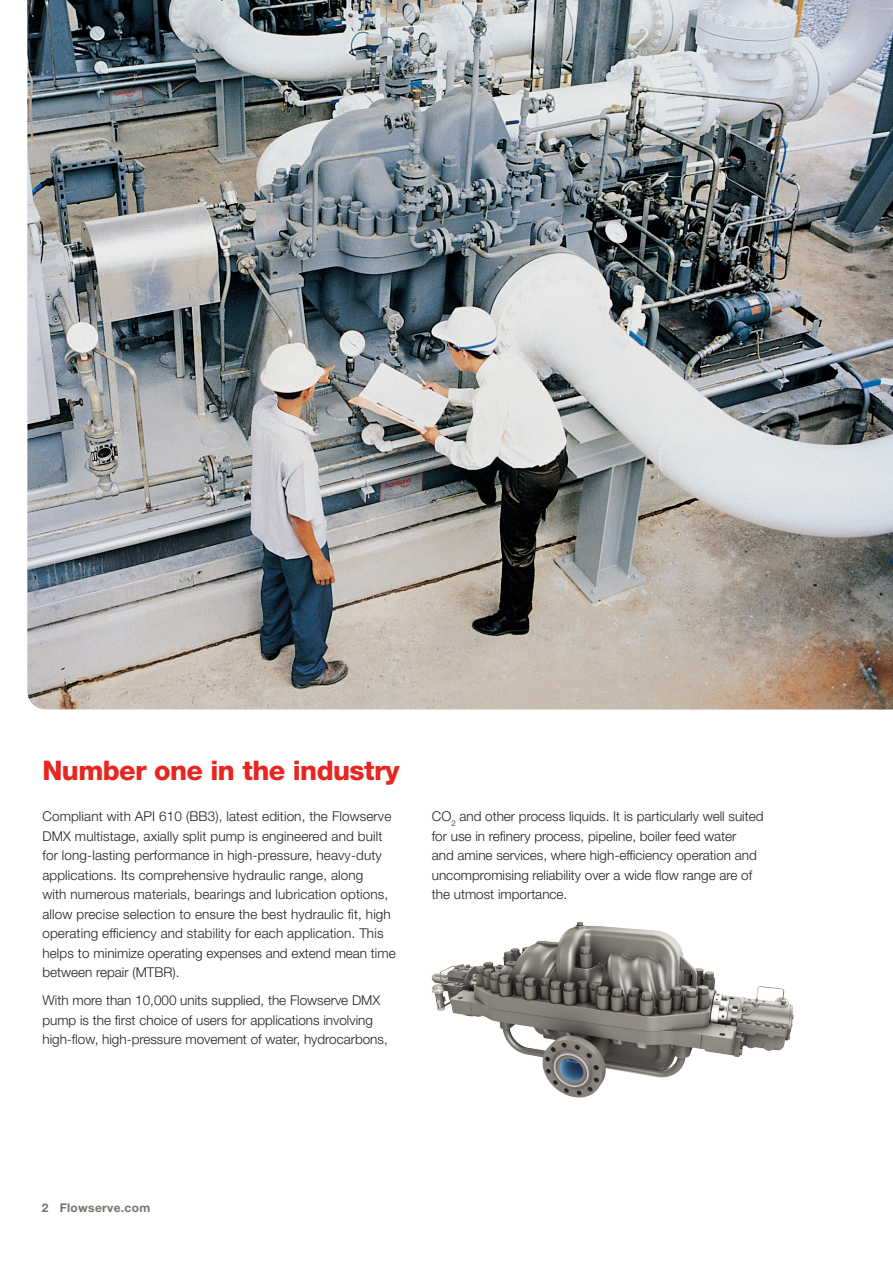
<style>
.page{position:relative;width:893px;height:1263px;background:#fff}
.page>*{position:absolute;margin:0;border:0;box-sizing:border-box;transform-origin:0 0}
.Headline_Level_1__re{font:800 27px "Helvetica Neue LT Std";letter-spacing:-.02em;color:#e72621}
.Body_copy{font:300 13.5px/19.5px "Helvetica Neue LT Std";color:#231f20}
.t1{font:700 12px "Helvetica Neue LT Std";letter-spacing:.025em;color:#79716c}
</style>
<div class="page">
<img style="left:27px;top:0;width:866px;height:709px">
<img style="left:431px;top:921px;width:363px;height:177px">
<p class="Headline_Level_1__re" style="left:42px;top:754px;width:359px">Number one in the industry</p>
<p class="Body_copy" style="left:42px;top:806px;width:355px">Compliant with API 610 (BB3), latest edition, the Flowserve DMX multistage, axially split pump is engineered and built for long-lasting performance in high-pressure, heavy-duty applications. Its comprehensive hydraulic range, along<br>with numerous materials, bearings and lubrication options, allow precise selection to ensure the best hydraulic fit, high operating efficiency and stability for each application. This helps to minimize operating expenses and extend mean time between repair (MTBR).</p>
<p class="Body_copy" style="left:42px;top:990px;width:347px">With more than 10,000 units supplied, the Flowserve DMX pump is the first choice of users for applications involving high-flow, high-pressure movement of water, hydrocarbons,</p>
<p class="Body_copy" style="left:432px;top:806px;width:333px">CO<sub>2</sub> and other process liquids. It is particularly well suited for use in refinery process, pipeline, boiler feed water<br>and amine services, where high-efficiency operation and uncompromising reliability over a wide flow range are of the utmost importance.</p>
<p class="t1" style="left:42px;top:1201px;width:110px">2 Flowserve.com</p>
</div>
